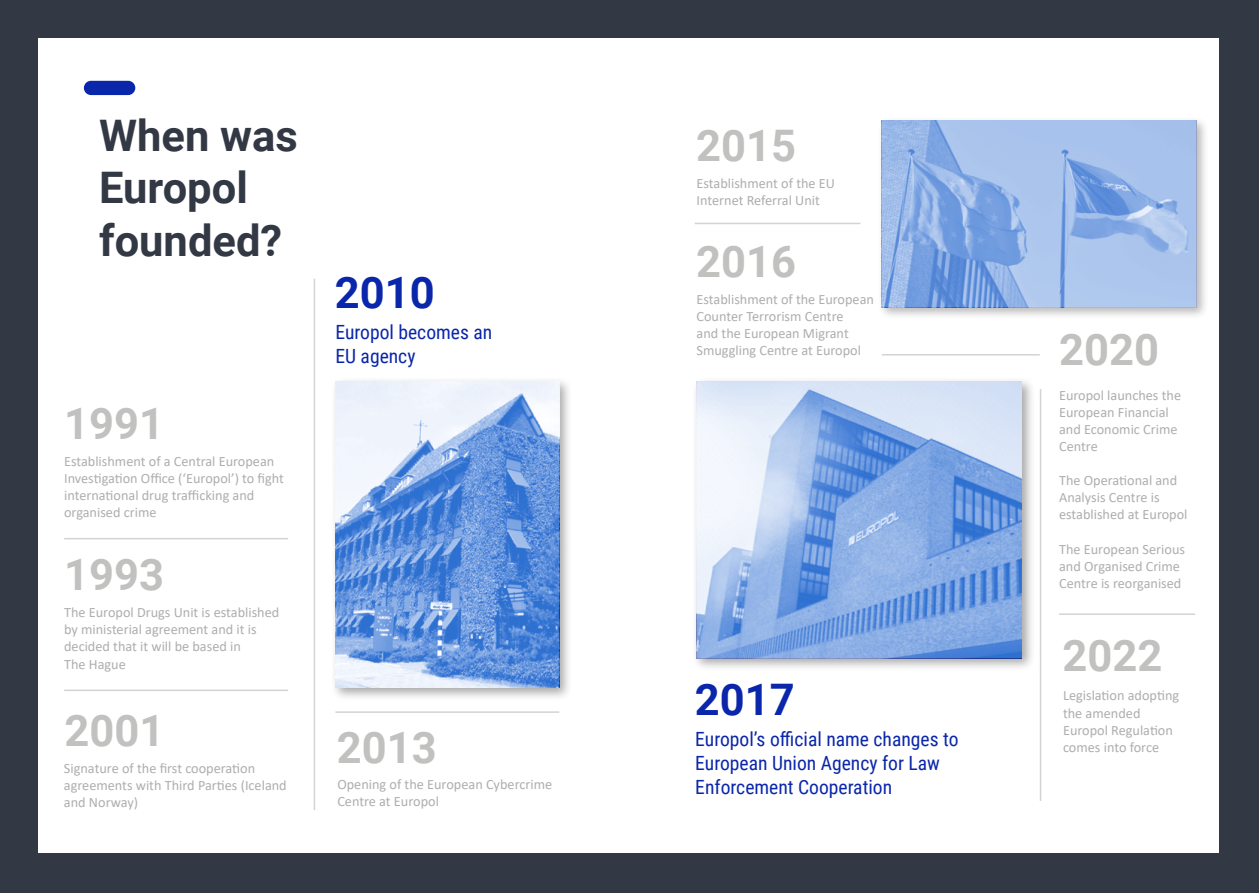
<style>
.page{position:relative;width:1259px;height:893px;background:#fff}
.page>*{position:absolute;margin:0;border:0;box-sizing:border-box;transform-origin:0 0}
.t1{font:700 43.5px "Roboto";color:#c1c1c0}
.t2{font:700 43.5px/52.5px "Roboto";color:#333845}
.t3{font:700 43.5px "Roboto";color:#0a26aa}
.t4{font:19.5px/24px "Roboto Condensed";color:#0a26aa}
.t5{font:14.25px/17.1px "Calibri";color:#aeaeae}
</style>
<div class="page">
<div style="left:0;top:0;width:629px;height:893px;background:#333845"></div>
<div style="left:629px;top:0;width:630px;height:893px;background:#333845"></div>
<div style="left:38px;top:38px;width:630px;height:815px;background:#fff"></div>
<div style="left:668px;top:38px;width:550px;height:815px;background:#fff"></div>
<hr style="left:64px;top:538px;width:224px;height:1px;background:#d3d3d3">
<hr style="left:64px;top:690px;width:224px;height:1px;background:#d3d3d3">
<hr style="left:694px;top:223px;width:166px;height:1px;background:#d3d3d3">
<hr style="left:882px;top:354px;width:157px;height:2px;background:#d3d3d3">
<hr style="left:1059px;top:613px;width:136px;height:2px;background:#d3d3d3">
<hr style="left:335px;top:711px;width:224px;height:2px;background:#d3d3d3">
<hr style="left:314px;top:279px;width:1px;height:531px;background:#d3d3d3">
<hr style="left:1039px;top:389px;width:2px;height:412px;background:#d3d3d3">
<div style="left:84px;top:81px;width:51px;height:14px;background:#0a26aa;border-radius:7px"></div>
<div style="left:330px;top:376px;width:243px;height:325px;background:#000;opacity:.34"></div>
<div style="left:877px;top:116px;width:332px;height:203px;background:#000;opacity:.34"></div>
<div style="left:691px;top:376px;width:344px;height:295px;background:#000;opacity:.34"></div>
<svg style="left:335px;top:381px;width:224px;height:307px"></svg>
<svg style="left:697px;top:381px;width:325px;height:277px;background:#9bb9e9"></svg>
<svg style="left:882px;top:121px;width:313px;height:186px;background:#98b7e7"></svg>
<h1 class="t2" style="left:99px;top:108px;width:200px">When was<br>Europol founded?</h1>
<h1 class="t1" style="left:64px;top:393px;width:101px">1991</h1>
<p class="t5" style="left:64px;top:452px;width:221px">Establishment of a Central European Investigation Office (‘Europol’) to fight international drug trafficking and organised crime</p>
<h1 class="t1" style="left:64px;top:544px;width:101px">1993</h1>
<p class="t5" style="left:64px;top:604px;width:217px">The Europol Drugs Unit is established by ministerial agreement and it is decided that it will be based in<br>The Hague</p>
<h1 class="t1" style="left:65px;top:700px;width:101px">2001</h1>
<p class="t5" style="left:64px;top:759px;width:224px">Signature of the first cooperation agreements with Third Parties (Iceland and Norway)</p>
<h1 class="t3" style="left:335px;top:262px;width:101px">2010</h1>
<h2 class="t4" style="left:335px;top:319px;width:158px">Europol becomes an<br>EU agency</h2>
<h1 class="t1" style="left:337px;top:717px;width:101px">2013</h1>
<p class="t5" style="left:337px;top:776px;width:216px">Opening of the European Cybercrime<br>Centre at Europol</p>
<h1 class="t1" style="left:696px;top:115px;width:101px">2015</h1>
<p class="t5" style="left:696px;top:174px;width:140px">Establishment of the EU<br>Internet Referral Unit</p>
<h1 class="t1" style="left:696px;top:231px;width:101px">2016</h1>
<p class="t5" style="left:696px;top:290px;width:179px">Establishment of the European<br>Counter Terrorism Centre<br>and the European Migrant<br>Smuggling Centre at Europol</p>
<h1 class="t3" style="left:695px;top:669px;width:101px">2017</h1>
<h2 class="t4" style="left:695px;top:726px;width:265px">Europol’s official name changes to<br>European Union Agency for Law<br>Enforcement Cooperation</h2>
<h1 class="t1" style="left:1059px;top:319px;width:101px">2020</h1>
<p class="t5" style="left:1059px;top:386px;width:123px">Europol launches the<br>European Financial and Economic Crime<br>Centre</p>
<p class="t5" style="left:1059px;top:472px;width:130px">The Operational and<br>Analysis Centre is established at Europol</p>
<p class="t5" style="left:1059px;top:540px;width:127px">The European Serious and Organised Crime<br>Centre is reorganised</p>
<h1 class="t1" style="left:1062px;top:625px;width:101px">2022</h1>
<p class="t5" style="left:1063px;top:687px;width:118px">Legislation adopting the amended<br>Europol Regulation comes into force</p>
</div>
